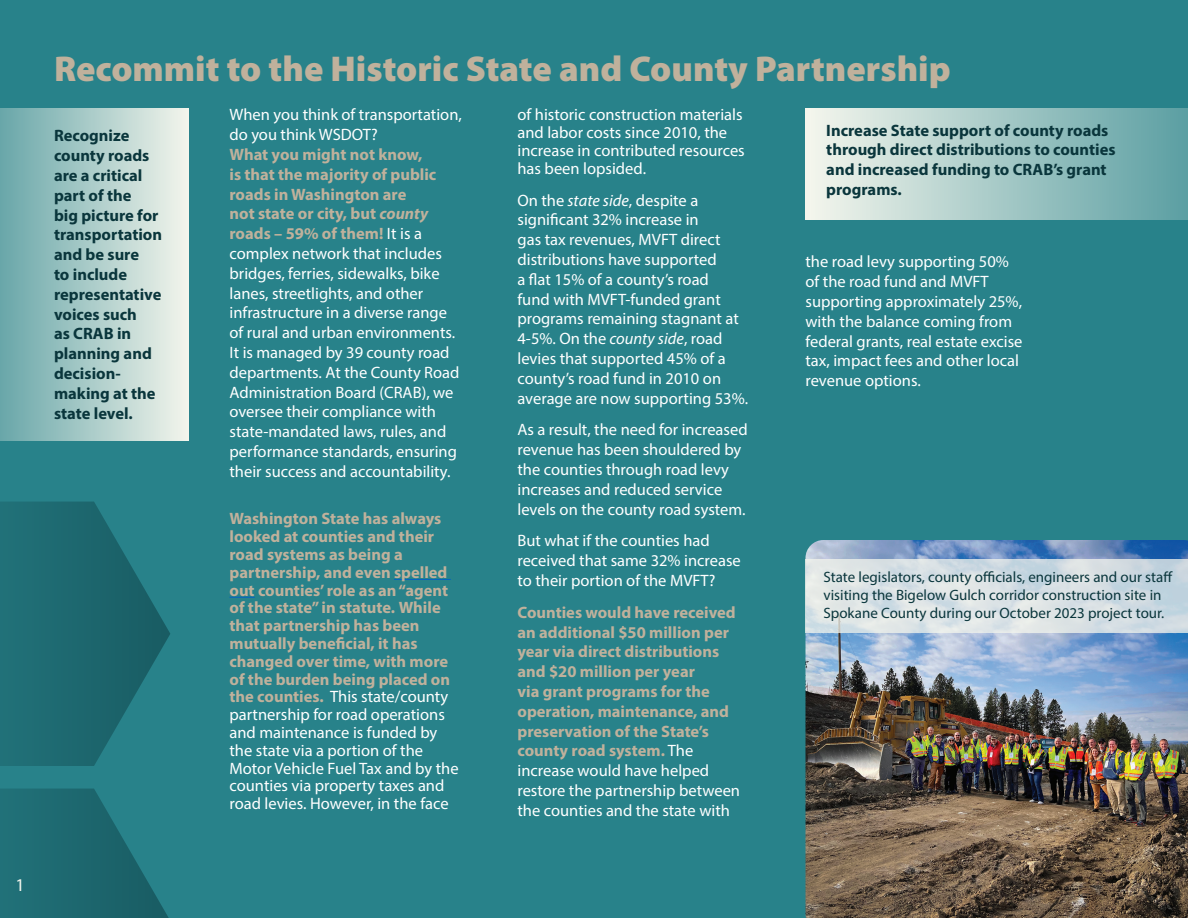
<style>
.page{position:relative;width:1188px;height:918px;background:#28828a}
.page>*{position:absolute;margin:0;border:0;box-sizing:border-box;transform-origin:0 0}
.t1{font:900 36px "Myriad Pro";color:#c0b19c}
.t2{font:18px "Myriad Pro";color:#f4f6ed}
.No_Spacing{font:16.5px/19.8px "Myriad Pro";color:#fff}
.No_Spacing-2{font:700 16.5px/17.9px "Myriad Pro";color:#c0b19c}
.No_Spacing-3{font:700 16.5px/19.8px "Myriad Pro";color:#0a363c}
.t3{font:15px/18px "Myriad Pro";color:#0a363c}
.s1{font-weight:700;color:#c0b19c}
.s2{font-weight:700;font-style:italic;color:#c0b19c}
.s3{font-weight:400;color:#fff}
.s4{font-style:italic}
</style>
<div class="page">
<img style="left:806px;top:540px;width:382px;height:378px">
<hr style="left:394px;top:579px;width:57px;height:1px;background:#0563c1">
<svg style="left:230px;top:597px;width:25px;height:1px"></svg>
<svg style="left:806px;top:559px;width:382px;height:73px;background:#d6dfe4"></svg>
<div style="left:806px;top:108px;width:382px;height:111px;background:linear-gradient(to right,#f5f6ed,#5b9fa2)"></div>
<div style="left:0;top:108px;width:189px;height:333px;background:linear-gradient(to right,#68a6a9,#f3f5ec)"></div>
<svg style="left:0;top:789px;width:169px;height:129px"></svg>
<svg style="left:0;top:502px;width:170px;height:264px;fill:#1f6b73"></svg>
<p class="t2" style="left:16px;top:874px;width:11px">1</p>
<p class="t1" style="left:54px;top:45px;width:898px">Recommit to the Historic State and County Partnership</p>
<p class="No_Spacing" style="left:230px;top:105px;width:234px">When you think of transportation, do you think WSDOT?</p>
<p class="No_Spacing" style="left:230px;top:144px;width:232px"><span class="s1">What you might not know,<br>is that the majority of public roads in Washington are<br>not state or city, but</span> <span class="s2">county </span><span class="s1">roads – 59% of them!</span> It is a complex network that includes bridges, ferries, sidewalks, bike lanes, streetlights, and other infrastructure in a diverse range of rural and urban environments.<br>It is managed by 39 county road departments. At the County Road<br>Administration Board (CRAB), we oversee their compliance with state-mandated laws, rules, and performance standards, ensuring their success and accountability.</p>
<p class="No_Spacing-2" style="left:230px;top:509px;width:231px">Washington State has always looked at counties and their road systems as being a partnership, and even spelled out counties’ role as an “agent of the state” in statute. While that partnership has been mutually beneficial, it has changed over time, with more of the burden being placed on the counties. <span class="s3">This state/county partnership for road operations and maintenance is funded by the state via a portion of the<br>Motor Vehicle Fuel Tax and by the counties via property taxes and road levies. However, in the face</span></p>
<p class="No_Spacing" style="left:518px;top:106px;width:229px;line-height:17.9px">of historic construction materials and labor costs since 2010, the increase in contributed resources has been lopsided.</p>
<p class="No_Spacing" style="left:518px;top:190px;width:232px">On the <span class="s4">state side</span>, despite a significant 32% increase in<br>gas tax revenues, MVFT direct distributions have supported<br>a flat 15% of a county’s road<br>fund with MVFT-funded grant programs remaining stagnant at<br>4-5%. On the <span class="s4">county side</span>, road levies that supported 45% of a county’s road fund in 2010 on average are now supporting 53%.</p>
<p class="No_Spacing" style="left:518px;top:420px;width:232px">As a result, the need for increased revenue has been shouldered by the counties through road levy increases and reduced service levels on the county road system.</p>
<p class="No_Spacing" style="left:518px;top:531px;width:225px">But what if the counties had received that same 32% increase to their portion of the MVFT?</p>
<p class="No_Spacing-2" style="left:518px;top:602px;width:224px;line-height:19.8px">Counties would have received an additional $50 million per year via direct distributions and $20 million per year<br>via grant programs for the operation, maintenance, and preservation of the State’s county road system. <span class="s3">The increase would have helped restore the partnership between the counties and the state with</span></p>
<p class="No_Spacing-3" style="left:826px;top:120px;width:291px">Increase State support of county roads through direct distributions to counties and increased funding to CRAB’s grant programs.</p>
<p class="No_Spacing-3" style="left:54px;top:125px;width:110px">Recognize county roads are a critical part of the<br>big picture for transportation and be sure<br>to include representative voices such<br>as CRAB in planning and decision&shy;making at the state level.</p>
<p class="No_Spacing" style="left:806px;top:252px;width:219px">the road levy supporting 50% of the road fund and MVFT supporting approximately 25%, with the balance coming from federal grants, real estate excise tax, impact fees and other local revenue options.</p>
<p class="t3" style="left:824px;top:567px;width:351px">State legislators, county officials, engineers and our staff visiting the Bigelow Gulch corridor construction site in<br>Spokane County during our October 2023 project tour.</p>
</div>
